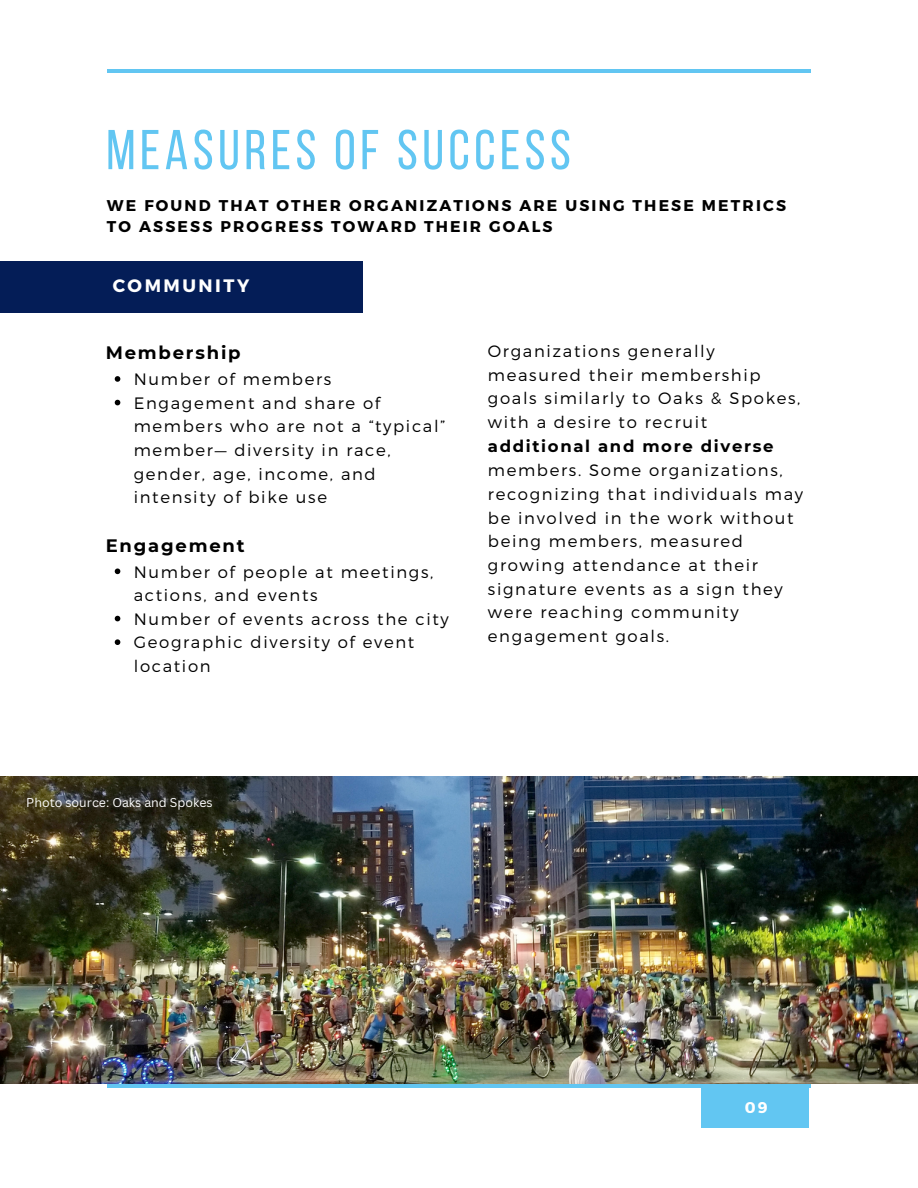
<style>
.page{position:relative;width:918px;height:1188px;background:#fff}
.page>*{position:absolute;margin:0;border:0;box-sizing:border-box;transform-origin:0 0}
.t1{font:56.1px "Bebas Neue";letter-spacing:.08em;color:#62c6f2}
.t2{font:700 18px "Montserrat";letter-spacing:.1em;color:#000}
.t3{font:700 18px "Montserrat";letter-spacing:.14em;color:#fff}
.t4{font:300 16.5px/23.7px "Montserrat";letter-spacing:.1em;color:#000}
.t5{font:700 16.5px "Montserrat";letter-spacing:.1em;color:#000}
.t6{font:700 15.6px/21.1px "Montserrat";letter-spacing:.14em;color:#000}
.t7{font:700 15.6px "Montserrat";color:#fff}
.t8{font:12.45px "Canva Sans";color:#fff}
</style>
<div class="page">
<hr style="left:107px;top:69px;width:703px;height:4px;background:#62c6f2">
<div style="left:701px;top:1084px;width:108px;height:44px;background:#62c6f2"></div>
<hr style="left:107px;top:1084px;width:703px;height:3px;background:#62c6f2">
<div style="left:0;top:261px;width:362px;height:52px;background:#041d57"></div>
<img style="left:0;top:776px;width:918px;height:308px">
<svg style="left:115px;top:376px;width:5px;height:6px"></svg>
<svg style="left:115px;top:400px;width:5px;height:5px"></svg>
<svg style="left:115px;top:569px;width:5px;height:5px"></svg>
<svg style="left:115px;top:616px;width:5px;height:5px"></svg>
<svg style="left:115px;top:639px;width:5px;height:6px"></svg>
<h1 class="t1" style="left:106px;top:127px;width:466px">MEASURES OF SUCCESS</h1>
<p class="t6" style="left:107px;top:194px;width:681px">WE FOUND THAT OTHER ORGANIZATIONS ARE USING THESE METRICS<br>TO ASSESS PROGRESS TOWARD THEIR GOALS</p>
<p class="t3" style="left:113px;top:274px;width:138px">COMMUNITY</p>
<p class="t2" style="left:106px;top:342px;width:137px">Membership</p>
<p class="t4" style="left:134px;top:367px;width:313px">Number of members<br>Engagement and share of members who are not a “typical” member— diversity in race, gender, age, income, and intensity of bike use</p>
<p class="t2" style="left:106px;top:534px;width:140px">Engagement</p>
<p class="t4" style="left:134px;top:559px;width:316px">Number of people at meetings, actions, and events<br>Number of events across the city<br>Geographic diversity of event location</p>
<p class="t4" style="left:488px;top:339px;width:314px">Organizations generally measured their membership goals similarly to Oaks &amp; Spokes, with a desire to recruit</p>
<p class="t5" style="left:488px;top:436px;width:287px">additional and more diverse</p>
<p class="t4" style="left:488px;top:458px;width:317px">members. Some organizations, recognizing that individuals may be involved in the work without being members, measured growing attendance at their signature events as a sign they were reaching community engagement goals.</p>
<p class="t8" style="left:26px;top:794px;width:188px">Photo source: Oaks and Spokes</p>
<p class="t7" style="left:745px;top:1097px;width:24px">09</p>
</div>
